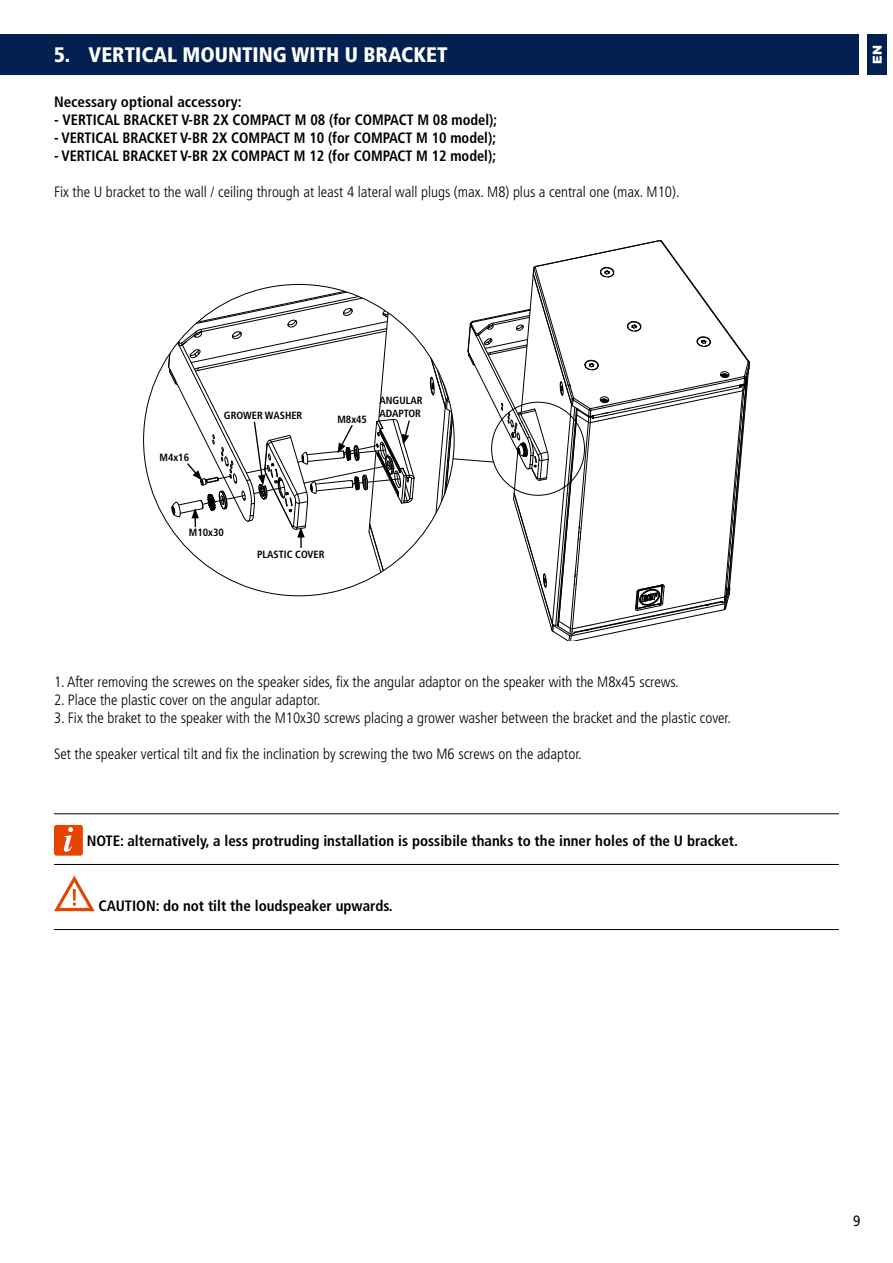
<style>
.page{position:relative;width:893px;height:1263px;background:#fff}
.page>*{position:absolute;margin:0;border:0;box-sizing:border-box;transform-origin:0 0}
.t1{font:900 condensed 21px "Frutiger LT Std";color:#fff}
.t2{font:300 condensed 15px "Frutiger LT Std";color:#000}
.t3{font:700 condensed 15px "Frutiger LT Std";color:#000}
.t4{font:700 condensed 15px "Frutiger LT Std";color:#000;scale:.96 1}
.t5{font:condensed 15px "Frutiger LT Std";color:#000}
.t6{font:900 12.75px "Gotham";color:#fff}
.t7{font:700 condensed 10.5px/12.6px "Frutiger LT Std";color:#000}
</style>
<div class="page">
<div style="left:0;top:34px;width:859px;height:41px;background:#022050"></div>
<div style="left:867px;top:34px;width:20px;height:41px;background:#022050"></div>
<svg style="left:168px;top:240px;width:582px;height:400px"></svg>
<hr style="left:54px;top:813px;width:785px;height:1px;background:#000">
<hr style="left:54px;top:864px;width:785px;height:1px;background:#000">
<hr style="left:54px;top:929px;width:785px;height:1px;background:#000">
<svg style="left:54px;top:825px;width:29px;height:31px"></svg>
<svg style="left:54px;top:875px;width:41px;height:36px"></svg>
<h1 class="t1" style="left:54px;top:42px;width:395px">5. VERTICAL MOUNTING WITH U BRACKET</h1>
<p class="t3" style="left:54px;top:93px;width:189px">Necessary optional accessory:</p>
<p class="t3" style="left:54px;top:111px;width:445px">- VERTICAL BRACKET V-BR 2X COMPACT M 08 (for COMPACT M 08 model);</p>
<p class="t4" style="left:54px;top:129px;width:462px">- VERTICAL BRACKET V-BR 2X COMPACT M 10 (for COMPACT M 10 model);</p>
<p class="t4" style="left:54px;top:147px;width:462px">- VERTICAL BRACKET V-BR 2X COMPACT M 12 (for COMPACT M 12 model);</p>
<p class="t2" style="left:54px;top:184px;width:625px">Fix the U bracket to the wall / ceiling through at least 4 lateral wall plugs (max. M8) plus a central one (max. M10).</p>
<p class="t7" style="left:159px;top:451px;width:31px">M4x16</p>
<p class="t7" style="left:224px;top:409px;width:80px">GROWER WASHER</p>
<p class="t7" style="left:337px;top:413px;width:31px">M8x45</p>
<p class="t7" style="left:379px;top:394px;width:45px">ANGULAR<br>ADAPTOR</p>
<p class="t7" style="left:189px;top:526px;width:37px">M10x30</p>
<p class="t7" style="left:257px;top:548px;width:69px">PLASTIC COVER</p>
<p class="t2" style="left:54px;top:674px;width:624px">1. After removing the screwes on the speaker sides, fix the angular adaptor on the speaker with the M8x45 screws.</p>
<p class="t2" style="left:54px;top:692px;width:266px">2. Place the plastic cover on the angular adaptor.</p>
<p class="t2" style="left:54px;top:710px;width:676px">3. Fix the braket to the speaker with the M10x30 screws placing a grower washer between the bracket and the plastic cover.</p>
<p class="t2" style="left:54px;top:746px;width:527px">Set the speaker vertical tilt and fix the inclination by screwing the two M6 screws on the adaptor.</p>
<p class="t3" style="left:87px;top:832px;width:653px">NOTE: alternatively, a less protruding installation is possibile thanks to the inner holes of the U bracket.</p>
<p class="t3" style="left:99px;top:897px;width:296px">CAUTION: do not tilt the loudspeaker upwards.</p>
<p class="t6" style="left:869px;top:64px;width:20px;rotate:-90deg">EN</p>
<p class="t5" style="left:853px;top:1211px;width:9px">9</p>
</div>
